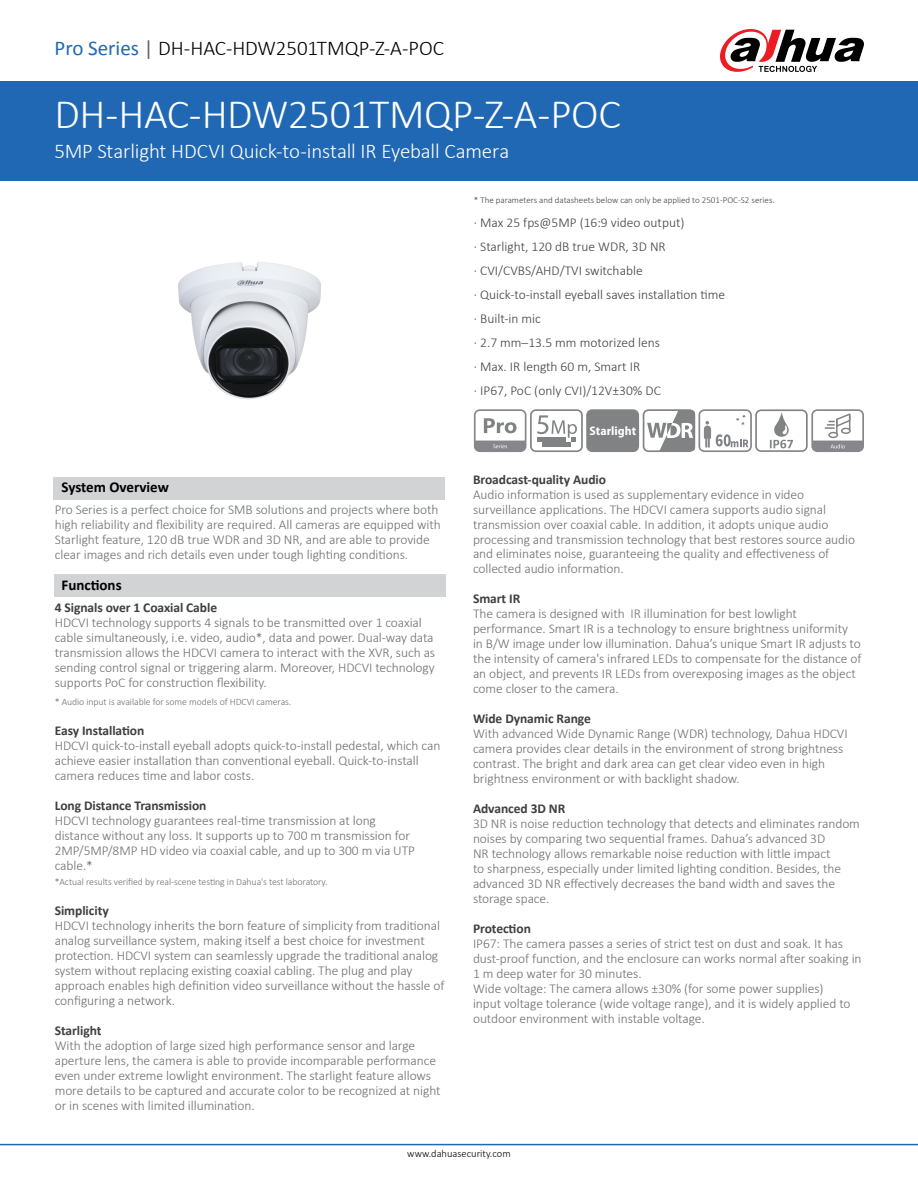
<style>
.page{position:relative;width:918px;height:1188px;background:#fff}
.page>*{position:absolute;margin:0;border:0;box-sizing:border-box;transform-origin:0 0}
.t1{font:300 42px "Calibri";letter-spacing:-.01em;color:#fff}
.t2{font:300 21px "Calibri";letter-spacing:-.01em;color:#fff}
.t3{font:300 21px "Calibri";letter-spacing:-.005em;color:#000}
.t4{font:700 15px "Calibri";color:#000}
.t5{font:300 13.5px/15px "Calibri";letter-spacing:-.005em;color:#6d6e71}
.t6{font:300 13.5px/24px "Calibri";color:#404042}
.t7{font:700 13.5px "Calibri";letter-spacing:-.005em;color:#3f3e41}
.t8{font:700 semi-condensed 12.45px "Myriad Pro";color:#fff}
.t9{font:300 10.5px "Calibri";color:#000}
.t10{font:300 9.75px "Calibri";letter-spacing:-.005em;color:#6d6e71}
.t11{font:300 9px "Calibri";color:#404042}
.s1{font-weight:400;color:#2068b3}
.s2{font-weight:400;color:#626466}
</style>
<div class="page">
<div style="left:0;top:81px;width:918px;height:100px;background:#2068b3"></div>
<div style="left:53px;top:477px;width:392px;height:22px;background:#d1d3d4"></div>
<div style="left:54px;top:574px;width:391px;height:22px;background:#d1d3d4"></div>
<hr style="left:0;top:1144px;width:918px;height:1px;background:#2068b3">
<svg style="left:720px;top:29px;width:144px;height:43px"></svg>
<svg style="left:474px;top:409px;width:390px;height:43px"></svg>
<img style="left:178px;top:262px;width:143px;height:138px">
<h2 class="t3" style="left:55px;top:35px;width:391px"><span class="s1">Pro Series</span> <span class="s2">|</span> DH-HAC-HDW2501TMQP-Z-A-POC</h2>
<h1 class="t1" style="left:55px;top:88px;width:568px">DH-HAC-HDW2501TMQP-Z-A-POC</h1>
<h2 class="t2" style="left:55px;top:138px;width:456px">5MP Starlight HDCVI Quick-to-install IR Eyeball Camera</h2>
<p class="t11" style="left:474px;top:195px;width:302px">* The parameters and datasheets below can only be applied to 2501-POC-S2 series.</p>
<p class="t6" style="left:474px;top:211px;width:253px">· Max 25 fps@5MP (16:9 video output)<br>· Starlight, 120 dB true WDR, 3D NR<br>· CVI/CVBS/AHD/TVI switchable<br>· Quick-to-install eyeball saves installation time · Built-in mic<br>· 2.7 mm–13.5 mm motorized lens<br>· Max. IR length 60 m, Smart IR<br>· IP67, PoC (only CVI)/12V±30% DC</p>
<p class="t4" style="left:62px;top:478px;width:109px">System Overview</p>
<p class="t5" style="left:55px;top:502px;width:388px">Pro Series is a perfect choice for SMB solutions and projects where both high reliability and flexibility are required. All cameras are equipped with Starlight feature, 120 dB true WDR and 3D NR, and are able to provide clear images and rich details even under tough lighting conditions.</p>
<p class="t4" style="left:62px;top:575px;width:62px">Functions</p>
<p class="t7" style="left:55px;top:599px;width:164px">4 Signals over 1 Coaxial Cable</p>
<p class="t5" style="left:55px;top:615px;width:382px">HDCVI technology supports 4 signals to be transmitted over 1 coaxial cable simultaneously, i.e. video, audio*, data and power. Dual-way data transmission allows the HDCVI camera to interact with the XVR, such as sending control signal or triggering alarm. Moreover, HDCVI technology supports PoC for construction flexibility.</p>
<p class="t10" style="left:55px;top:695px;width:238px">* Audio input is available for some models of HDCVI cameras.</p>
<p class="t7" style="left:55px;top:722px;width:91px">Easy Installation</p>
<p class="t5" style="left:55px;top:738px;width:387px">HDCVI quick-to-install eyeball adopts quick-to-install pedestal, which can achieve easier installation than conventional eyeball. Quick-to-install camera reduces time and labor costs.</p>
<p class="t7" style="left:55px;top:797px;width:153px">Long Distance Transmission</p>
<p class="t5" style="left:55px;top:813px;width:362px">HDCVI technology guarantees real-time transmission at long distance without any loss. It supports up to 700 m transmission for 2MP/5MP/8MP HD video via coaxial cable, and up to 300 m via UTP cable.*</p>
<p class="t10" style="left:55px;top:875px;width:274px">*Actual results verified by real-scene testing in Dahua's test laboratory.</p>
<p class="t7" style="left:55px;top:902px;width:56px">Simplicity</p>
<p class="t5" style="left:55px;top:918px;width:391px">HDCVI technology inherits the born feature of simplicity from traditional analog surveillance system, making itself a best choice for investment protection. HDCVI system can seamlessly upgrade the traditional analog system without replacing existing coaxial cabling. The plug and play approach enables high definition video surveillance without the hassle of configuring a network.</p>
<p class="t7" style="left:55px;top:1022px;width:48px">Starlight</p>
<p class="t5" style="left:55px;top:1038px;width:387px">With the adoption of large sized high performance sensor and large aperture lens, the camera is able to provide incomparable performance even under extreme lowlight environment. The starlight feature allows more details to be captured and accurate color to be recognized at night or in scenes with limited illumination.</p>
<p class="t8" style="left:590px;top:422px;width:48px">Starlight</p>
<p class="t7" style="left:473px;top:470px;width:135px">Broadcast-quality Audio</p>
<p class="t5" style="left:473px;top:486px;width:384px">Audio information is used as supplementary evidence in video surveillance applications. The HDCVI camera supports audio signal transmission over coaxial cable. In addition, it adopts unique audio processing and transmission technology that best restores source audio and eliminates noise, guaranteeing the quality and effectiveness of collected audio information.</p>
<p class="t7" style="left:473px;top:590px;width:49px">Smart IR</p>
<p class="t5" style="left:473px;top:606px;width:390px">The camera is designed with IR illumination for best lowlight performance. Smart IR is a technology to ensure brightness uniformity<br>in B/W image under low illumination. Dahua’s unique Smart IR adjusts to the intensity of camera's infrared LEDs to compensate for the distance of an object, and prevents IR LEDs from overexposing images as the object come closer to the camera.</p>
<p class="t7" style="left:473px;top:710px;width:119px">Wide Dynamic Range</p>
<p class="t5" style="left:473px;top:726px;width:376px">With advanced Wide Dynamic Range (WDR) technology, Dahua HDCVI camera provides clear details in the environment of strong brightness contrast. The bright and dark area can get clear video even in high brightness environment or with backlight shadow.</p>
<p class="t7" style="left:473px;top:800px;width:94px">Advanced 3D NR</p>
<p class="t5" style="left:473px;top:816px;width:388px">3D NR is noise reduction technology that detects and eliminates random noises by comparing two sequential frames. Dahua’s advanced 3D<br>NR technology allows remarkable noise reduction with little impact<br>to sharpness, especially under limited lighting condition. Besides, the advanced 3D NR effectively decreases the band width and saves the storage space.</p>
<p class="t7" style="left:473px;top:920px;width:59px">Protection</p>
<p class="t5" style="left:473px;top:936px;width:390px">IP67: The camera passes a series of strict test on dust and soak. It has dust-proof function, and the enclosure can works normal after soaking in 1 m deep water for 30 minutes.<br>Wide voltage: The camera allows ±30% (for some power supplies)<br>input voltage tolerance (wide voltage range), and it is widely applied to outdoor environment with instable voltage.</p>
<p class="t9" style="left:407px;top:1147px;width:105px">www.dahuasecurity.com</p>
</div>
